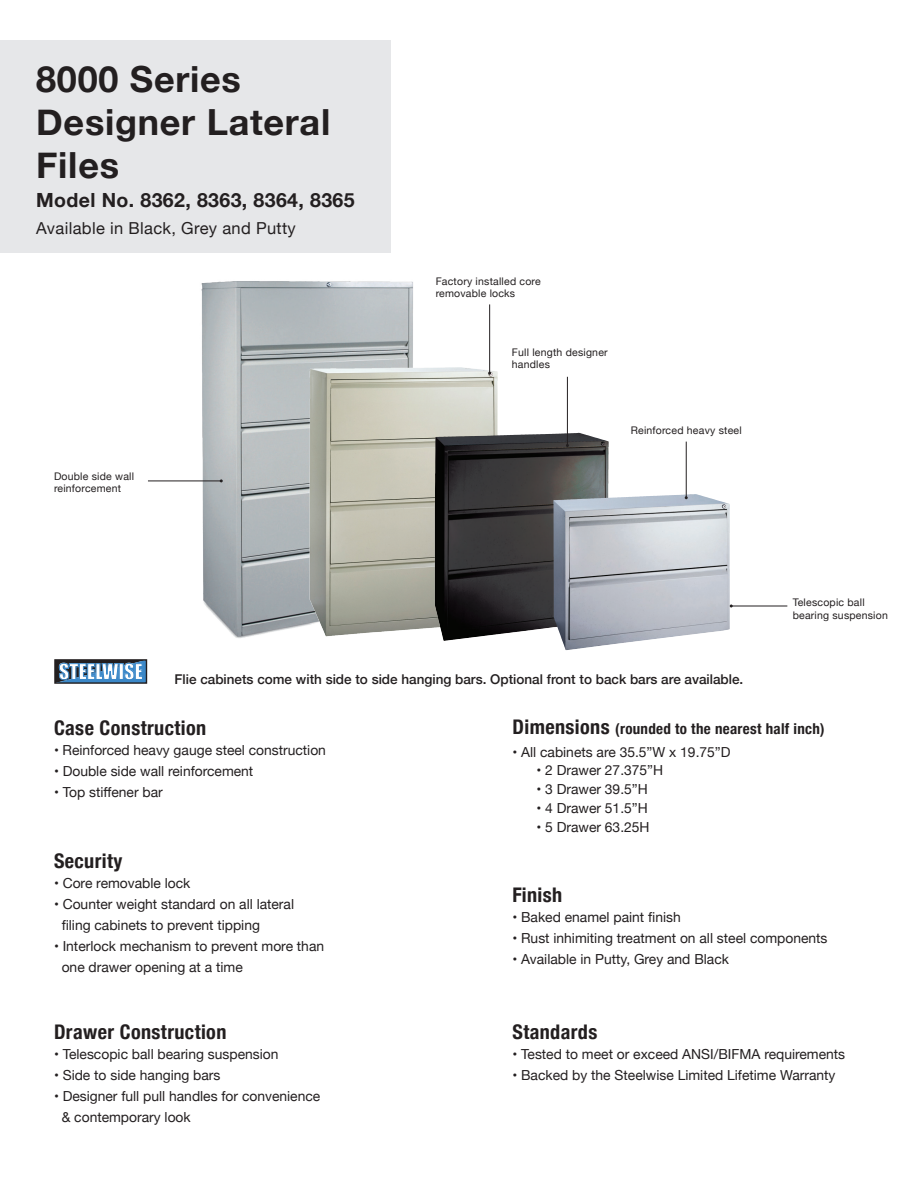
<style>
.page{position:relative;width:918px;height:1188px;background:#fff}
.page>*{position:absolute;margin:0;border:0;box-sizing:border-box;transform-origin:0 0}
.t1{font:700 36px/43.2px "Helvetica Neue";letter-spacing:.02em;color:#231f20}
.t2{font:700 condensed 20.1px "Helvetica Neue";letter-spacing:.02em;color:#231f20}
.t3{font:19.95px "Impact";color:#fff}
.t4{font:700 19.5px "Helvetica Neue";letter-spacing:.02em;color:#231f20}
.t5{font:16.5px "Helvetica Neue";letter-spacing:.02em;color:#231f20}
.t6{font:700 condensed 15px "Helvetica Neue";letter-spacing:.02em;color:#231f20}
.t7{font:13.8px/21px "Helvetica Neue";color:#231f20}
.t8{font:500 13.5px "Helvetica Neue";color:#231f20}
.t9{font:10.5px/12.6px "Helvetica Neue";letter-spacing:.02em;color:#231f20}
.s1{font-size:20.1px}
</style>
<div class="page">
<div style="left:0;top:40px;width:391px;height:213px;background:#e6e7e9"></div>
<img style="left:199px;top:281px;width:214px;height:357px">
<img style="left:309px;top:367px;width:189px;height:271px">
<img style="left:435px;top:433px;width:143px;height:208px">
<img style="left:553px;top:494px;width:141px;height:153px">
<hr style="left:148px;top:481px;width:73px;height:1px;background:#231f20">
<hr style="left:686px;top:442px;width:1px;height:56px;background:#231f20">
<hr style="left:731px;top:606px;width:56px;height:1px;background:#231f20">
<hr style="left:567px;top:377px;width:1px;height:69px;background:#231f20">
<hr style="left:489px;top:304px;width:1px;height:69px;background:#231f20">
<svg style="left:56px;top:661px;width:89px;height:21px;background:#33638d"></svg>
<div style="left:54px;top:659px;width:93px;height:25px;border:1px solid #231f20"></div>
<p class="t1" style="left:36px;top:58px;width:296px">8000 Series<br>Designer Lateral<br>Files</p>
<p class="t4" style="left:36px;top:185px;width:320px">Model No. 8362, 8363, 8364, 8365</p>
<p class="t5" style="left:36px;top:216px;width:261px">Available in Black, Grey and Putty</p>
<p class="t9" style="left:54px;top:470px;width:82px">Double side wall reinforcement</p>
<p class="t9" style="left:436px;top:275px;width:107px">Factory installed core removable locks</p>
<p class="t9" style="left:512px;top:346px;width:97px">Full length designer handles</p>
<p class="t9" style="left:631px;top:425px;width:112px">Reinforced heavy steel</p>
<h3 class="t3" style="left:59px;top:656px;width:85px">STEELWISE</h3>
<p class="t8" style="left:175px;top:668px;width:570px">Flie cabinets come with side to side hanging bars. Optional front to back bars are available.</p>
<p class="t9" style="left:793px;top:597px;width:97px">Telescopic ball bearing suspension</p>
<p class="t2" style="left:54px;top:712px;width:154px">Case Construction</p>
<p class="t7" style="left:54px;top:741px;width:274px">• Reinforced heavy gauge steel construction</p>
<p class="t7" style="left:54px;top:762px;width:201px">• Double side wall reinforcement</p>
<p class="t7" style="left:54px;top:783px;width:110px">• Top stiffener bar</p>
<p class="t2" style="left:54px;top:844px;width:70px">Security</p>
<p class="t7" style="left:54px;top:873px;width:138px">• Core removable lock</p>
<p class="t7" style="left:62px;top:894px;width:234px;text-indent:-8px">• Counter weight standard on all lateral filing cabinets to prevent tipping</p>
<p class="t7" style="left:62px;top:936px;width:264px;text-indent:-8px">• Interlock mechanism to prevent more than one drawer opening at a time</p>
<p class="t2" style="left:54px;top:1015px;width:174px">Drawer Construction</p>
<p class="t7" style="left:54px;top:1044px;width:226px">• Telescopic ball bearing suspension</p>
<p class="t7" style="left:54px;top:1065px;width:168px">• Side to side hanging bars</p>
<p class="t7" style="left:62px;top:1086px;width:260px;text-indent:-8px">• Designer full pull handles for convenience &amp; contemporary look</p>
<p class="t6" style="left:512px;top:716px;width:314px"><span class="s1">Dimensions</span> (rounded to the nearest half inch)</p>
<p class="t7" style="left:512px;top:742px;width:220px">• All cabinets are 35.5”W x 19.75”D</p>
<p class="t7" style="left:536px;top:761px;width:128px">• 2 Drawer 27.375”H</p>
<p class="t7" style="left:536px;top:780px;width:113px">• 3 Drawer 39.5”H</p>
<p class="t7" style="left:536px;top:799px;width:113px">• 4 Drawer 51.5”H</p>
<p class="t7" style="left:536px;top:817px;width:115px">• 5 Drawer 63.25H</p>
<p class="t2" style="left:512px;top:878px;width:51px">Finish</p>
<p class="t7" style="left:512px;top:907px;width:170px">• Baked enamel paint finish</p>
<p class="t7" style="left:512px;top:928px;width:317px">• Rust inhimiting treatment on all steel components</p>
<p class="t7" style="left:512px;top:949px;width:218px">• Available in Putty, Grey and Black</p>
<p class="t2" style="left:512px;top:1015px;width:86px">Standards</p>
<p class="t7" style="left:512px;top:1044px;width:334px">• Tested to meet or exceed ANSI/BIFMA requirements</p>
<p class="t7" style="left:512px;top:1065px;width:325px">• Backed by the Steelwise Limited Lifetime Warranty</p>
</div>
